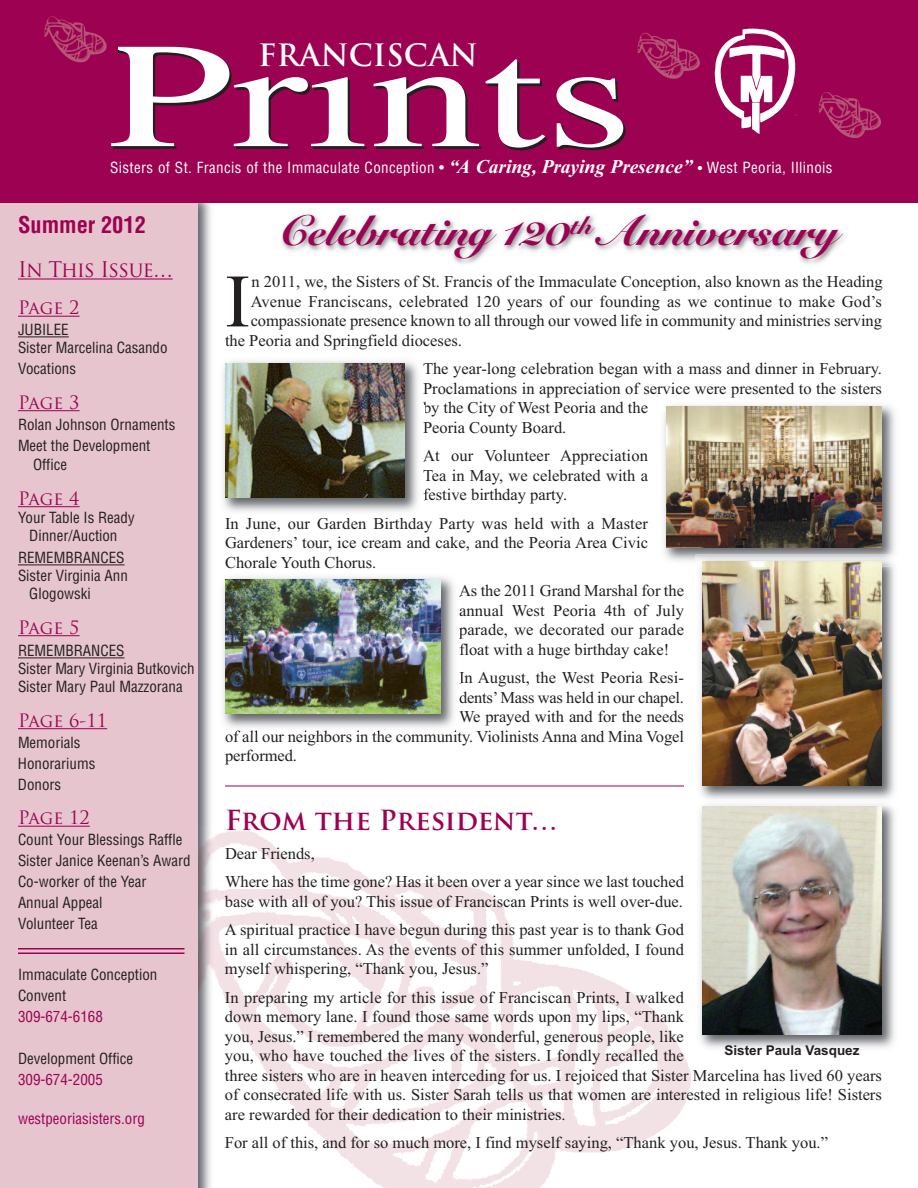
<style>
.page{position:relative;width:918px;height:1188px;background:#fff}
.page>*{position:absolute;margin:0;border:0;box-sizing:border-box;transform-origin:0 0}
.t1{font:75.3px "Times New Roman";color:#231f20}
.t2{font:900 42px "Snell Roundhand";color:#9d0151}
.t3{font:700 30px "Trajan Pro";color:#fff}
.t4{font:700 27px "Trajan Pro";color:#9d0151}
.t5{font:700 condensed 22.5px "Helvetica";color:#9d0151}
.t6{font:21px "Trajan Pro";letter-spacing:-.025em;color:#9d0151;scale:.95 1}
.t7{font:18px "Trajan Pro";color:#9d0151}
.t8{font:16.5px/19.5px "Times New Roman";color:#231f20}
.t9{font:condensed 15px/21px "Helvetica";color:#231f20}
.t10{font:condensed 15px "Helvetica";letter-spacing:.025em;color:#fff}
.t11{font:condensed 15px "Helvetica";color:#9d0151}
.t12{font:700 13.5px "Arial";color:#231f20}
.s1{font-family:"Times New Roman";font-weight:700;font-style:italic;font-stretch:normal;font-size:19.5px}
.s2{font-family:"Times";font-style:italic;font-stretch:normal}
</style>
<div class="page">
<img style="left:217px;top:830px;width:474px;height:358px">
<img style="left:198px;top:202px;width:19px;height:986px">
<div style="left:0;top:198px;width:198px;height:990px;background:#e6c5ce"></div>
<svg style="left:0;top:0;width:918px;height:202px;background:#a51b61"></svg>
<hr style="left:18px;top:278px;width:155px;height:2px;background:#9d0151">
<hr style="left:18px;top:316px;width:62px;height:1px;background:#9d0151">
<hr style="left:18px;top:337px;width:51px;height:1px;background:#231f20">
<hr style="left:18px;top:410px;width:62px;height:1px;background:#9d0151">
<hr style="left:18px;top:506px;width:62px;height:1px;background:#9d0151">
<hr style="left:18px;top:565px;width:107px;height:1px;background:#231f20">
<hr style="left:18px;top:635px;width:62px;height:1px;background:#9d0151">
<hr style="left:18px;top:658px;width:107px;height:1px;background:#231f20">
<hr style="left:18px;top:728px;width:89px;height:1px;background:#9d0151">
<hr style="left:18px;top:826px;width:72px;height:1px;background:#9d0151">
<img style="left:219px;top:200px;width:684px;height:64px">
<img style="left:700px;top:567px;width:195px;height:481px">
<img style="left:702px;top:806px;width:180px;height:229px">
<img style="left:702px;top:567px;width:180px;height:219px">
<img style="left:664px;top:405px;width:231px;height:156px">
<img style="left:696px;top:555px;width:199px;height:12px">
<img style="left:702px;top:561px;width:180px;height:6px">
<img style="left:666px;top:406px;width:216px;height:142px">
<img style="left:223px;top:361px;width:201px;height:151px">
<svg style="left:423px;top:382px;width:1px;height:12px"></svg>
<svg style="left:423px;top:421px;width:1px;height:12px"></svg>
<img style="left:225px;top:363px;width:180px;height:135px">
<img style="left:223px;top:577px;width:237px;height:156px">
<svg style="left:459px;top:627px;width:1px;height:12px"></svg>
<svg style="left:459px;top:672px;width:1px;height:13px"></svg>
<img style="left:234px;top:730px;width:47px;height:3px">
<img style="left:225px;top:579px;width:216px;height:135px">
<hr style="left:225px;top:786px;width:459px;height:1px;background:#9d0151">
<hr style="left:18px;top:948px;width:166px;height:2px;background:#9d0151">
<hr style="left:18px;top:952px;width:166px;height:2px;background:#9d0151">
<h3 class="t3" style="left:258px;top:43px;width:221px">FRANCISCAN</h3>
<p class="t10" style="left:110px;top:159px;width:724px">Sisters of St. Francis of the Immaculate Conception • <span class="s1">“A Caring, Praying Presence”</span> <span class="s2">•</span> West Peoria, Illinois</p>
<h3 class="t5" style="left:18px;top:212px;width:130px">Summer 2012</h3>
<h2 class="t2" style="left:278px;top:206px;width:561px">Celebrating 120<sup>th</sup> Anniversary</h2>
<h1 class="t1" style="left:225px;top:256px;width:27px">I</h1>
<p class="t8" style="left:251px;top:272px;width:633px">n 2011, we, the Sisters of St. Francis of the Immaculate Conception, also known as the Heading</p>
<p class="t6" style="left:18px;top:261px;width:165px">In This Issue…</p>
<p class="t7" style="left:18px;top:301px;width:63px">Page 2</p>
<p class="t9" style="left:18px;top:321px;width:151px;line-height:18px">JUBILEE<br>Sister Marcelina Casando</p>
<p class="t9" style="left:18px;top:359px;width:60px">Vocations</p>
<p class="t7" style="left:18px;top:395px;width:63px">Page 3</p>
<p class="t9" style="left:18px;top:414px;width:159px">Rolan Johnson Ornaments<br>Meet the Development</p>
<p class="t9" style="left:33px;top:455px;width:36px">Office</p>
<p class="t7" style="left:18px;top:491px;width:63px">Page 4</p>
<p class="t9" style="left:18px;top:509px;width:118px;line-height:18px;text-align:center">Your Table Is Ready<br>Dinner/Auction</p>
<p class="t9" style="left:18px;top:548px;width:108px">REMEMBRANCES</p>
<p class="t9" style="left:18px;top:566px;width:111px">Sister Virginia Ann</p>
<p class="t9" style="left:29px;top:584px;width:63px">Glogowski</p>
<p class="t7" style="left:18px;top:620px;width:63px">Page 5</p>
<p class="t9" style="left:18px;top:642px;width:178px;line-height:18px">REMEMBRANCES<br>Sister Mary Virginia Butkovich<br>Sister Mary Paul Mazzorana</p>
<p class="t7" style="left:18px;top:713px;width:91px">Page 6-11</p>
<p class="t9" style="left:18px;top:732px;width:79px">Memorials<br>Honorariums<br>Donors</p>
<p class="t7" style="left:18px;top:811px;width:73px">Page 12</p>
<p class="t9" style="left:18px;top:830px;width:174px">Count Your Blessings Raffle<br>Sister Janice Keenan’s Award<br>Co-worker of the Year<br>Annual Appeal<br>Volunteer Tea</p>
<p class="t9" style="left:18px;top:965px;width:141px">Immaculate Conception<br>Convent</p>
<p class="t11" style="left:18px;top:1008px;width:86px">309-674-6168</p>
<p class="t9" style="left:18px;top:1049px;width:117px">Development Office</p>
<p class="t11" style="left:18px;top:1071px;width:86px">309-674-2005</p>
<p class="t11" style="left:18px;top:1110px;width:128px">westpeoriasisters.org</p>
<p class="t8" style="left:251px;top:291px;width:633px">Avenue Franciscans, celebrated 120 years of our founding as we continue to make God’s</p>
<p class="t8" style="left:251px;top:311px;width:633px">compassionate presence known to all through our vowed life in community and ministries serving</p>
<p class="t8" style="left:225px;top:330px;width:238px">the Peoria and Springfield dioceses.</p>
<p class="t8" style="left:423px;top:359px;width:460px">The year-long celebration began with a mass and dinner in February.<br>Proclamations in appreciation of service were presented to the sisters by the City of West Peoria and the<br>Peoria County Board.</p>
<p class="t8" style="left:423px;top:446px;width:227px;text-align:justify">At our Volunteer Appreciation Tea in May, we celebrated with a festive birthday party.</p>
<p class="t8" style="left:225px;top:513px;width:425px;text-align:justify">In June, our Garden Birthday Party was held with a Master Gardeners’ tour, ice cream and cake, and the Peoria Area Civic Chorale Youth Chorus.</p>
<p class="t8" style="left:459px;top:581px;width:227px;text-align:justify">As the 2011 Grand Marshal for the annual West Peoria 4th of July parade, we decorated our parade float with a huge birthday cake!</p>
<p class="t8" style="left:459px;top:668px;width:226px">In August, the West Peoria Resi-</p>
<p class="t8" style="left:459px;top:687px;width:226px">dents’Mass was held in our chapel.</p>
<p class="t8" style="left:459px;top:707px;width:226px">We prayed with and for the needs</p>
<p class="t8" style="left:225px;top:726px;width:461px">of all our neighbors in the community. Violinists Anna and Mina Vogel</p>
<p class="t8" style="left:225px;top:746px;width:74px">performed.</p>
<h3 class="t4" style="left:225px;top:810px;width:334px">From the President…</h3>
<p class="t8" style="left:225px;top:839px;width:460px;line-height:28.5px">Dear Friends,<br>Where has the time gone? Has it been over a year since we last touched</p>
<p class="t8" style="left:225px;top:887px;width:460px;line-height:28.5px">base with all of you? This issue of Franciscan Prints is well over-due.<br>A spiritual practice I have begun during this past year is to thank God</p>
<p class="t8" style="left:225px;top:939px;width:461px">in all circumstances. As the events of this summer unfolded, I found myself whispering, “Thank you, Jesus.”</p>
<p class="t8" style="left:225px;top:987px;width:658px">In preparing my article for this issue of Franciscan Prints, I walked<br>down memory lane. I found those same words upon my lips, “Thank<br>you, Jesus.” I remembered the many wonderful, generous people, like<br>you, who have touched the lives of the sisters. I fondly recalled the<br>three sisters who are in heaven interceding for us. I rejoiced that Sister Marcelina has lived 60 years of consecrated life with us. Sister Sarah tells us that women are interested in religious life! Sisters are rewarded for their dedication to their ministries.</p>
<p class="t8" style="left:225px;top:1133px;width:605px">For all of this, and for so much more, I find myself saying, “Thank you, Jesus. Thank you.”</p>
<p class="t12" style="left:724px;top:1043px;width:137px">Sister Paula Vasquez</p>
</div>
